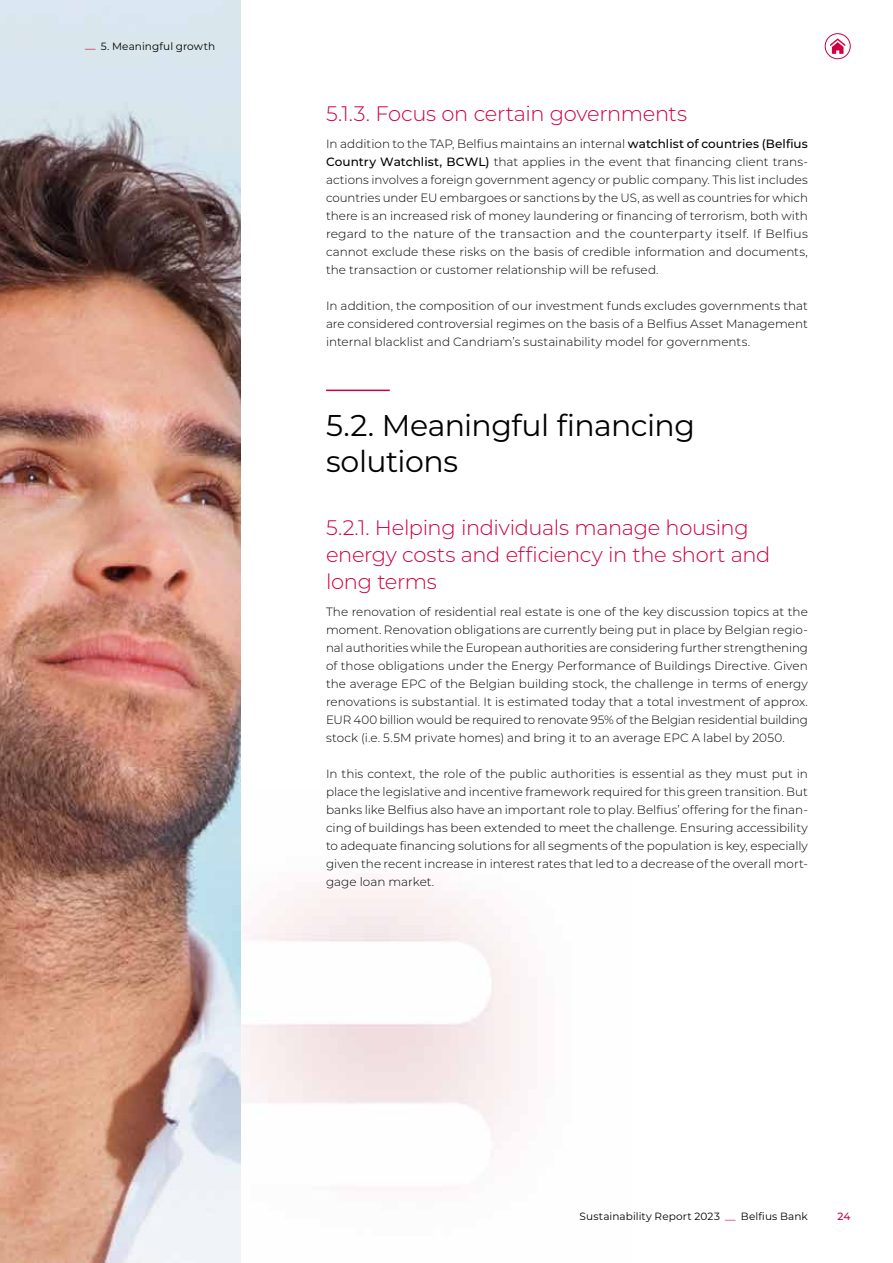
<style>
.page{position:relative;width:893px;height:1263px;background:#fff}
.page>*{position:absolute;margin:0;border:0;box-sizing:border-box;transform-origin:0 0}
.t1{font:30px/36px "Belfius 21";letter-spacing:-.015em;color:#000}
.t2{font:300 21px/27px "Belfius 21";letter-spacing:-.015em;color:#d00040}
.t3{font:300 12px/18px "Belfius 21";letter-spacing:.005em;color:#000;text-align:justify}
.t4{font:10.5px "Belfius 21";letter-spacing:.01em;color:#000}
.t5{font:500 10.5px "Belfius 21";color:#d00040}
.s1{color:#d00040}
.s2{font-weight:500}
</style>
<div class="page">
<img style="left:0;top:0;width:241px;height:1263px">
<svg style="left:825px;top:34px;width:25px;height:25px"></svg>
<div style="left:825px;top:33px;width:25px;height:26px;border:1px solid #d00040;border-radius:50%"></div>
<svg style="left:830px;top:39px;width:16px;height:15px"></svg>
<hr style="left:326px;top:390px;width:64px;height:1px;background:#d00040">
<p class="t4" style="left:85px;top:40px;width:132px"><span class="s1">—</span> 5. Meaningful growth</p>
<h2 class="t2" style="left:326px;top:100px;width:363px">5.1.3. Focus on certain governments</h2>
<p class="t3" style="left:326px;top:135px;width:483px">In addition to the TAP, Belfius maintains an internal <span class="s2">watchlist of countries (Belfius Country Watchlist, BCWL)</span> that applies in the event that financing client trans&shy;actions involves a foreign government agency or public company. This list includes countries under EU embargoes or sanctions by the US, as well as countries for which there is an increased risk of money laundering or financing of terrorism, both with regard to the nature of the transaction and the counterparty itself. If Belfius cannot exclude these risks on the basis of credible information and documents, the transaction or customer relationship will be refused.</p>
<p class="t3" style="left:326px;top:297px;width:483px">In addition, the composition of our investment funds excludes governments that are considered controversial regimes on the basis of a Belfius Asset Management internal blacklist and Candriam’s sustainability model for governments.</p>
<h1 class="t1" style="left:326px;top:407px;width:370px">5.2. Meaningful financing solutions</h1>
<h2 class="t2" style="left:326px;top:514px;width:446px">5.2.1. Helping individuals manage housing energy costs and efficiency in the short and long terms</h2>
<p class="t3" style="left:326px;top:603px;width:483px">The renovation of residential real estate is one of the key discussion topics at the moment. Renovation obligations are currently being put in place by Belgian regio&shy;nal authorities while the European authorities are considering further strengthening of those obligations under the Energy Performance of Buildings Directive. Given the average EPC of the Belgian building stock, the challenge in terms of energy renovations is substantial. It is estimated today that a total investment of approx.<br>EUR 400 billion would be required to renovate 95% of the Belgian residential building stock (i.e. 5.5M private homes) and bring it to an average EPC A label by 2050.</p>
<p class="t3" style="left:326px;top:765px;width:483px">In this context, the role of the public authorities is essential as they must put in place the legislative and incentive framework required for this green transition. But banks like Belfius also have an important role to play. Belfius’ offering for the finan&shy;cing of buildings has been extended to meet the challenge. Ensuring accessibility to adequate financing solutions for all segments of the population is key, especially given the recent increase in interest rates that led to a decrease of the overall mort&shy;gage loan market.</p>
<p class="t4" style="left:580px;top:1210px;width:230px">Sustainability Report 2023 <span class="s1">—</span> Belfius Bank</p>
<p class="t5" style="left:837px;top:1210px;width:15px">24</p>
</div>
